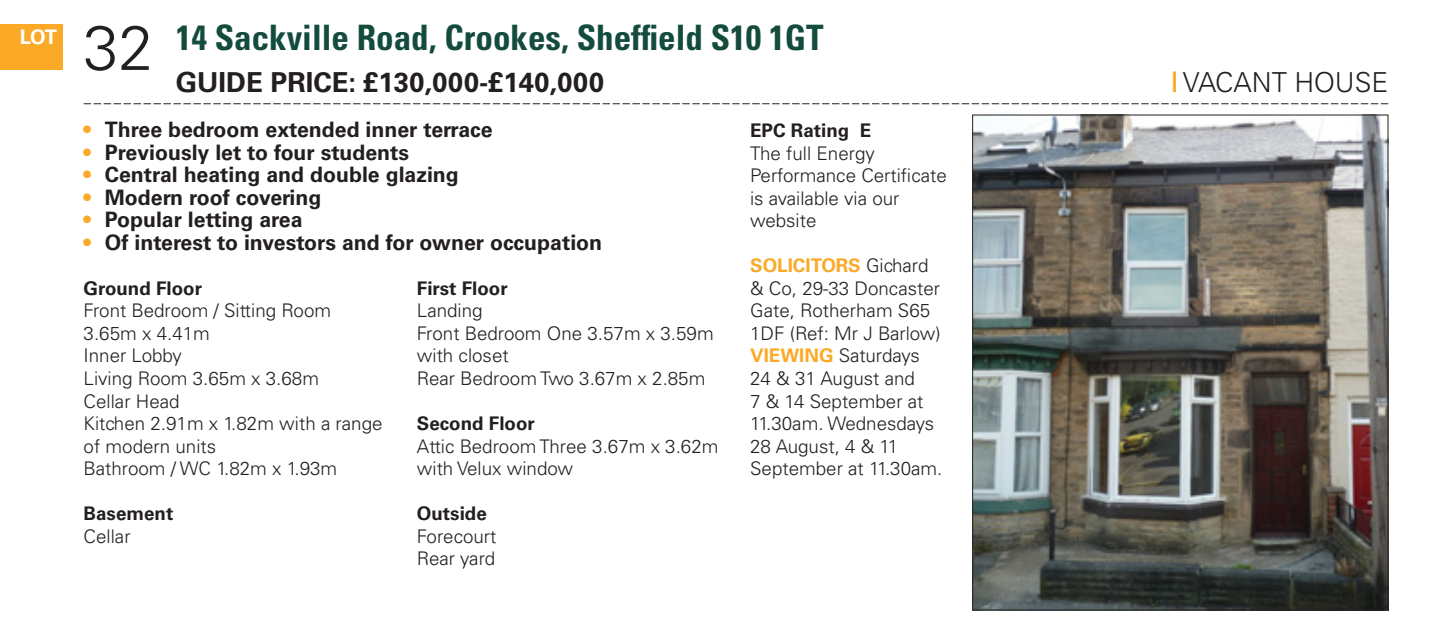
<style>
.page{position:relative;width:1449px;height:634px;background:#fff}
.page>*{position:absolute;margin:0;border:0;box-sizing:border-box;transform-origin:0 0}
.t1{font:700 condensed 35px "Univers LT Std";color:#134b3d}
.t2{font:700 27.5px "Univers LT Std";color:#231f20}
.t3{font:300 27.5px "Univers LT Std";color:#231f20}
.t4{font:700 21.25px "Univers LT Std";color:#231f20}
.t5{font:700 20px "Univers LT Std";color:#fff}
.t6{font:300 18.75px/22.5px "Univers LT Std";color:#231f20}
.t7{font:700 18.75px "Univers LT Std";color:#231f20}
.s1{font-weight:300;font-stretch:normal;font-size:62.5px;color:#231f20}
.s2{color:#fbaa28}
.s3{font-weight:700;color:#fbaa28}
</style>
<div class="page">
<svg style="left:84px;top:103px;width:1304px;height:1px"></svg>
<div style="left:0;top:25px;width:62px;height:45px;background:#fbaa28"></div>
<img style="left:974px;top:117px;width:412px;height:491px">
<p class="t5" style="left:20px;top:30px;width:39px">LOT</p>
<h1 class="t1" style="left:84px;top:24px;width:741px"><span class="s1">32</span> 14 Sackville Road, Crookes, Sheffield S10 1GT</h1>
<h2 class="t2" style="left:176px;top:72px;width:430px">GUIDE PRICE: £130,000-£140,000</h2>
<h2 class="t3" style="left:1171px;top:72px;width:218px"><sup>|</sup> VACANT HOUSE</h2>
<p class="t4" style="left:84px;top:122px;width:410px"><span class="s2">•</span> Three bedroom extended inner terrace</p>
<p class="t4" style="left:84px;top:144px;width:327px"><span class="s2">•</span> Previously let to four students</p>
<p class="t4" style="left:84px;top:167px;width:377px"><span class="s2">•</span> Central heating and double glazing</p>
<p class="t4" style="left:84px;top:189px;width:239px"><span class="s2">•</span> Modern roof covering</p>
<p class="t4" style="left:84px;top:212px;width:220px"><span class="s2">•</span> Popular letting area</p>
<p class="t4" style="left:84px;top:234px;width:520px"><span class="s2">•</span> Of interest to investors and for owner occupation</p>
<p class="t7" style="left:84px;top:281px;width:120px">Ground Floor</p>
<p class="t6" style="left:84px;top:301px;width:300px">Front Bedroom / Sitting Room<br>3.65m x 4.41m<br>Inner Lobby<br>Living Room 3.65m x 3.68m<br>Cellar Head<br>Kitchen 2.91m x 1.82m with a range of modern units<br>Bathroom / WC 1.82m x 1.93m</p>
<p class="t7" style="left:84px;top:506px;width:91px">Basement</p>
<p class="t6" style="left:84px;top:526px;width:48px">Cellar</p>
<p class="t7" style="left:417px;top:281px;width:92px">First Floor</p>
<p class="t6" style="left:417px;top:301px;width:298px">Landing<br>Front Bedroom One 3.57m x 3.59m with closet<br>Rear Bedroom Two 3.67m x 2.85m</p>
<p class="t7" style="left:417px;top:416px;width:119px">Second Floor</p>
<p class="t6" style="left:417px;top:436px;width:303px">Attic Bedroom Three 3.67m x 3.62m with Velux window</p>
<p class="t7" style="left:417px;top:506px;width:71px">Outside</p>
<p class="t6" style="left:417px;top:526px;width:81px">Forecourt<br>Rear yard</p>
<p class="t7" style="left:750px;top:123px;width:122px">EPC Rating E</p>
<p class="t6" style="left:750px;top:143px;width:198px">The full Energy<br>Performance Certificate is available via our website</p>
<p class="t6" style="left:750px;top:256px;width:194px"><span class="s3">SOLICITORS</span> Gichard &amp; Co, 29-33 Doncaster<br>Gate, Rotherham S65<br>1DF (Ref: Mr J Barlow)<br><span class="s3">VIEWING</span> Saturdays<br>24 &amp; 31 August and<br>7 &amp; 14 September at<br>11.30am. Wednesdays<br>28 August, 4 &amp; 11<br>September at 11.30am.</p>
</div>
